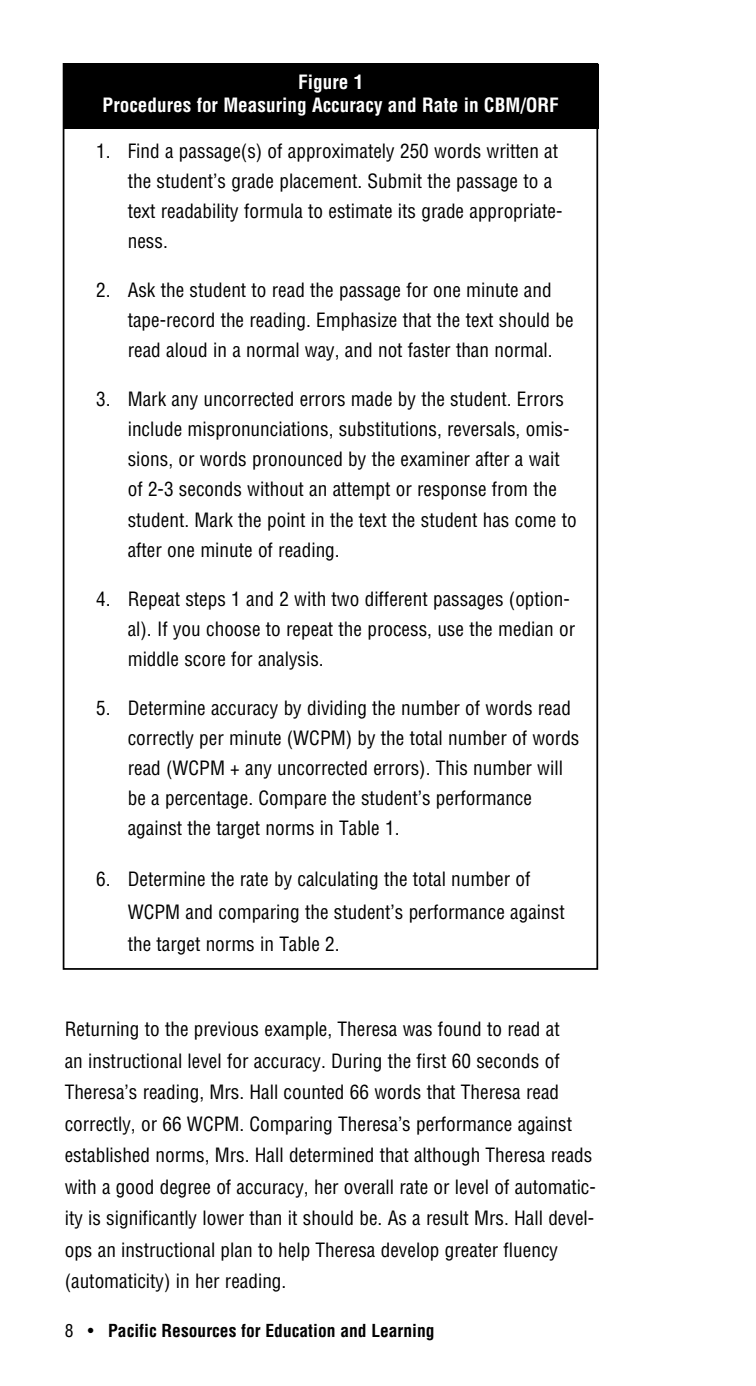
<style>
.page{position:relative;width:756px;height:1386px;background:#fff}
.page>*{position:absolute;margin:0;border:0;box-sizing:border-box;transform-origin:0 0}
.t1{font:condensed 19.25px/30.1px "Helvetica LT Std";color:#000}
.t2{font:700 condensed 19.25px/23.1px "Helvetica LT Std";color:#fff;text-align:center}
.t3{font:700 condensed 17.5px "Helvetica LT Std";color:#000}
.s1{font-weight:400}
</style>
<div class="page">
<div style="left:63px;top:64px;width:535px;height:65px;background:#000"></div>
<p class="t2" style="left:103px;top:70px;width:458px">Figure 1<br>Procedures for Measuring Accuracy and Rate in CBM/ORF</p>
<p class="t1" style="left:128px;top:135px;width:436px;text-indent:-31px">1. Find a passage(s) of approximately 250 words written at the student’s grade placement. Submit the passage to a text readability formula to estimate its grade appropriate&shy;ness.</p>
<p class="t1" style="left:128px;top:275px;width:447px;text-indent:-31px">2. Ask the student to read the passage for one minute and tape-record the reading. Emphasize that the text should be read aloud in a normal way, and not faster than normal.</p>
<p class="t1" style="left:128px;top:384px;width:451px;text-indent:-31px">3. Mark any uncorrected errors made by the student. Errors include mispronunciations, substitutions, reversals, omis&shy;sions, or words pronounced by the examiner after a wait of 2-3 seconds without an attempt or response from the student. Mark the point in the text the student has come to after one minute of reading.</p>
<p class="t1" style="left:128px;top:583px;width:449px;text-indent:-31px">4. Repeat steps 1 and 2 with two different passages (option&shy;al). If you choose to repeat the process, use the median or middle score for analysis.</p>
<p class="t1" style="left:128px;top:693px;width:453px;text-indent:-31px">5. Determine accuracy by dividing the number of words read correctly per minute (WCPM) by the total number of words read (WCPM + any uncorrected errors). This number will be a percentage. Compare the student’s performance against the target norms in Table 1.</p>
<p class="t1" style="left:128px;top:863px;width:438px;line-height:32.2px;text-indent:-31px">6. Determine the rate by calculating the total number of<br>WCPM and comparing the student’s performance against the target norms in Table 2.</p>
<p class="t1" style="left:65px;top:1014px;width:533px;line-height:31.5px">Returning to the previous example, Theresa was found to read at<br>an instructional level for accuracy. During the first 60 seconds of Theresa’s reading, Mrs. Hall counted 66 words that Theresa read correctly, or 66 WCPM. Comparing Theresa’s performance against established norms, Mrs. Hall determined that although Theresa reads with a good degree of accuracy, her overall rate or level of automatic&shy;ity is significantly lower than it should be. As a result Mrs. Hall devel&shy;ops an instructional plan to help Theresa develop greater fluency (automaticity) in her reading.</p>
<p class="t3" style="left:65px;top:1320px;width:371px"><span class="s1">8 •</span> Pacific Resources for Education and Learning</p>
</div>
